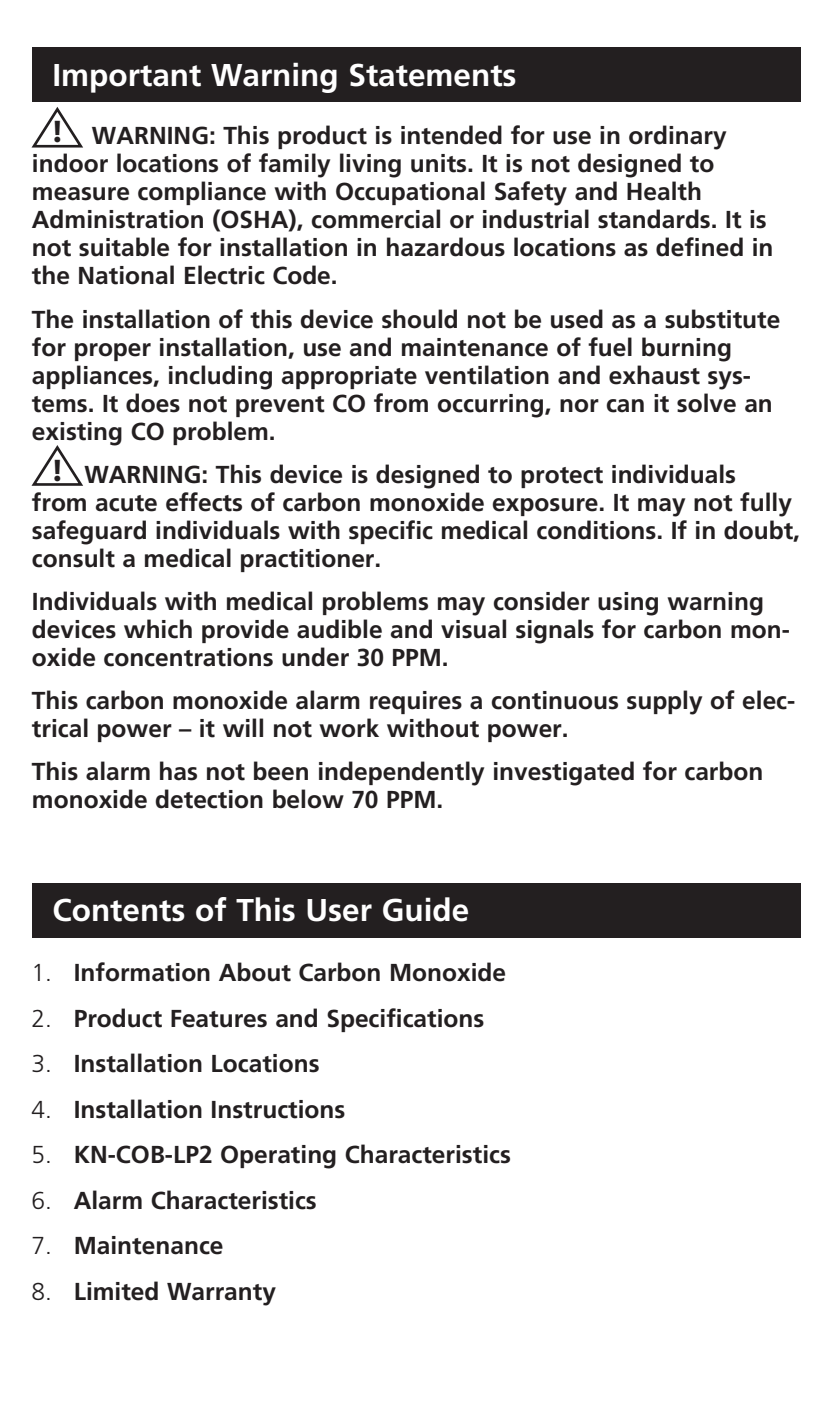
<style>
.page{position:relative;width:832px;height:1418px;background:#fff}
.page>*{position:absolute;margin:0;border:0;box-sizing:border-box;transform-origin:0 0}
.t1{font:700 31.5px "Frutiger";color:#fff}
.t2{font:700 31.5px "Myriad";color:#231f20}
.t3{font:700 24.5px/28px "Frutiger";color:#231f20}
.s1{font-weight:300}
</style>
<div class="page">
<div style="left:32px;top:47px;width:768px;height:54px;background:#231f20"></div>
<div style="left:32px;top:883px;width:768px;height:54px;background:#231f20"></div>
<svg style="left:32px;top:107px;width:51px;height:41px"></svg>
<svg style="left:32px;top:445px;width:51px;height:41px"></svg>
<p class="t1" style="left:52px;top:56px;width:465px">Important Warning Statements</p>
<p class="t3" style="left:32px;top:122px;width:743px;text-indent:60px">WARNING: This product is intended for use in ordinary indoor locations of family living units. It is not designed to measure compliance with Occupational Safety and Health Administration (OSHA), commercial or industrial standards. It is not suitable for installation in hazardous locations as defined in the National Electric Code.</p>
<p class="t3" style="left:32px;top:305px;width:750px">The installation of this device should not be used as a substitute for proper installation, use and maintenance of fuel burning appliances, including appropriate ventilation and exhaust sys&shy;tems. It does not prevent CO from occurring, nor can it solve an existing CO problem.</p>
<p class="t3" style="left:32px;top:460px;width:769px;text-indent:52px">WARNING: This device is designed to protect individuals<br>from acute effects of carbon monoxide exposure. It may not fully safeguard individuals with specific medical conditions. If in doubt, consult a medical practitioner.</p>
<p class="t3" style="left:32px;top:587px;width:759px">Individuals with medical problems may consider using warning devices which provide audible and visual signals for carbon mon&shy;oxide concentrations under 30 PPM.</p>
<p class="t3" style="left:32px;top:687px;width:765px">This carbon monoxide alarm requires a continuous supply of elec&shy;trical power – it will not work without power.</p>
<p class="t3" style="left:32px;top:758px;width:733px">This alarm has not been independently investigated for carbon monoxide detection below 70 PPM.</p>
<p class="t2" style="left:53px;top:115px;width:10px">!</p>
<p class="t2" style="left:53px;top:454px;width:10px">!</p>
<p class="t1" style="left:52px;top:891px;width:418px">Contents of This User Guide</p>
<p class="t3" style="left:32px;top:958px;width:476px"><span class="s1">1.</span> Information About Carbon Monoxide</p>
<p class="t3" style="left:32px;top:1004px;width:454px"><span class="s1">2.</span> Product Features and Specifications</p>
<p class="t3" style="left:32px;top:1049px;width:289px"><span class="s1">3.</span> Installation Locations</p>
<p class="t3" style="left:32px;top:1095px;width:315px"><span class="s1">4.</span> Installation Instructions</p>
<p class="t3" style="left:32px;top:1140px;width:481px"><span class="s1">5.</span> KN-COB-LP2 Operating Characteristics</p>
<p class="t3" style="left:32px;top:1186px;width:287px"><span class="s1">6.</span> Alarm Characteristics</p>
<p class="t3" style="left:32px;top:1231px;width:193px"><span class="s1">7.</span> Maintenance</p>
<p class="t3" style="left:32px;top:1277px;width:246px"><span class="s1">8.</span> Limited Warranty</p>
</div>
